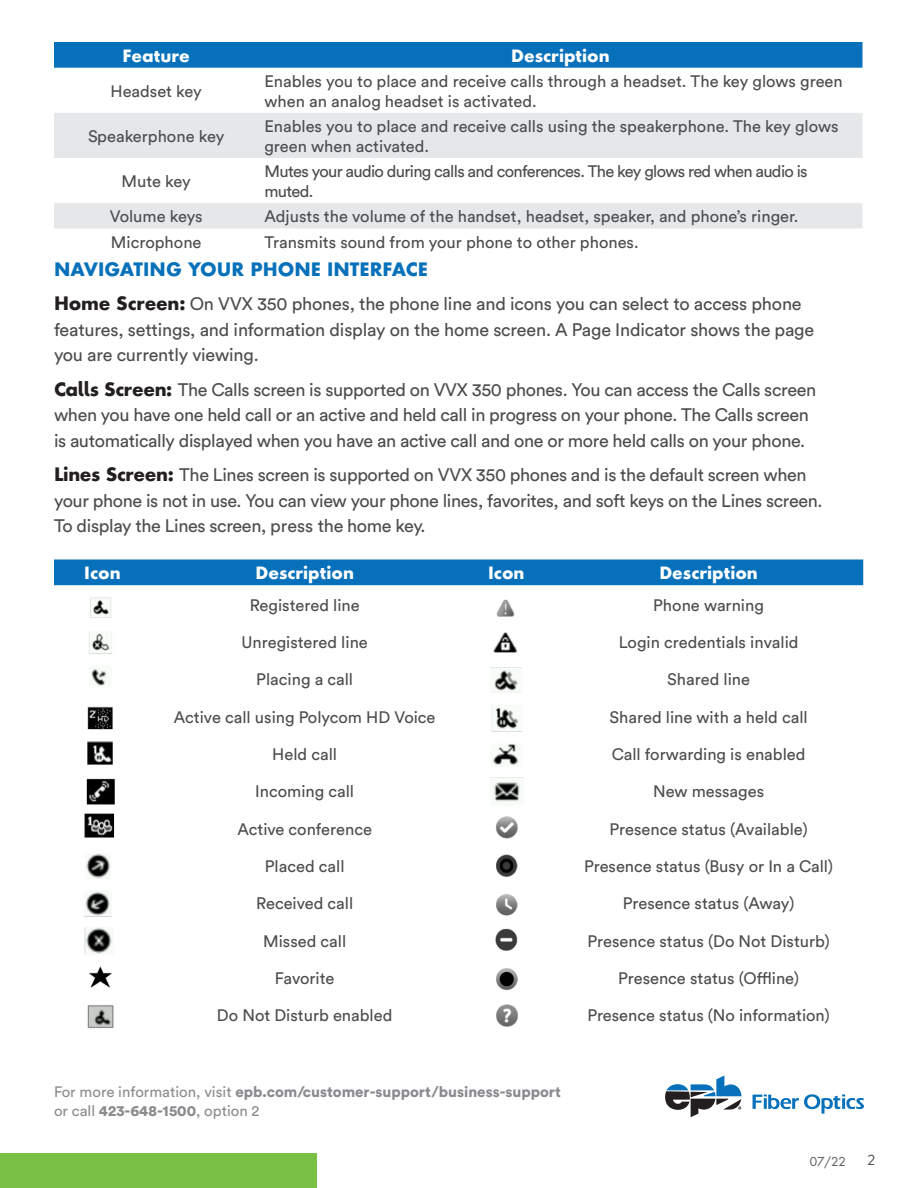
<style>
.page{position:relative;width:918px;height:1188px;background:#fff}
.page>*{position:absolute;margin:0;border:0;box-sizing:border-box;transform-origin:0 0}
.t1{font:18px/25.5px "Circular Std";letter-spacing:-.02em;color:#4b4c4d}
.t2{font:700 18px "Futura Next";color:#0671ba}
.t3{font:16.5px/19.8px "Circular Std";color:#4b4c4d}
.t4{font:16.5px/19.8px "Circular Std";letter-spacing:-.04em;color:#4b4c4d}
.t5{font:700 16.5px "Futura Next";color:#fff}
.t6{font:900 15px/19.5px "Circular Std";color:#898b8e}
.t7{font:15px "Brandon Grotesque";color:#4b4c4d}
.t8{font:12px "Futura Next";color:#57585a}
.s1{font-family:"Futura Next";font-weight:700;color:#231f20}
.s2{font-weight:400}
</style>
<div class="page">
<svg style="left:665px;top:1076px;width:76px;height:41px"></svg>
<svg style="left:753px;top:1094px;width:111px;height:20px"></svg>
<div style="left:0;top:1153px;width:317px;height:35px;background:#79c144"></div>
<div style="left:54px;top:42px;width:808px;height:26px;background:#0671ba"></div>
<svg style="left:54px;top:113px;width:808px;height:115px;fill:#e6e7e9"></svg>
<div style="left:54px;top:560px;width:809px;height:25px;background:#0671ba"></div>
<img style="left:90px;top:597px;width:21px;height:21px">
<img style="left:89px;top:631px;width:23px;height:23px">
<img style="left:91px;top:669px;width:16px;height:18px">
<img style="left:87px;top:706px;width:26px;height:24px">
<img style="left:87px;top:741px;width:26px;height:24px">
<img style="left:496px;top:599px;width:19px;height:18px">
<img style="left:493px;top:632px;width:24px;height:21px">
<img style="left:491px;top:667px;width:30px;height:25px">
<img style="left:491px;top:705px;width:31px;height:27px">
<img style="left:492px;top:744px;width:27px;height:21px">
<img style="left:86px;top:778px;width:29px;height:27px">
<img style="left:84px;top:813px;width:31px;height:25px">
<img style="left:86px;top:854px;width:25px;height:24px">
<img style="left:84px;top:891px;width:27px;height:26px">
<img style="left:84px;top:927px;width:28px;height:28px">
<img style="left:89px;top:966px;width:23px;height:22px">
<img style="left:87px;top:1005px;width:26px;height:24px">
<img style="left:491px;top:777px;width:32px;height:25px">
<img style="left:495px;top:816px;width:23px;height:23px">
<img style="left:496px;top:854px;width:22px;height:24px">
<img style="left:496px;top:894px;width:22px;height:22px">
<img style="left:495px;top:928px;width:23px;height:23px">
<img style="left:496px;top:968px;width:22px;height:22px">
<img style="left:496px;top:1004px;width:22px;height:23px">
<p class="t5" style="left:123px;top:44px;width:69px">Feature</p>
<p class="t5" style="left:511px;top:44px;width:100px">Description</p>
<p class="t3" style="left:111px;top:81px;width:93px">Headset key</p>
<p class="t3" style="left:264px;top:71px;width:580px">Enables you to place and receive calls through a headset. The key glows green when an analog headset is activated.</p>
<p class="t3" style="left:88px;top:126px;width:138px">Speakerphone key</p>
<p class="t3" style="left:264px;top:116px;width:576px">Enables you to place and receive calls using the speakerphone. The key glows green when activated.</p>
<p class="t3" style="left:122px;top:171px;width:71px">Mute key</p>
<p class="t4" style="left:264px;top:161px;width:545px">Mutes your audio during calls and conferences. The key glows red when audio is muted.</p>
<p class="t3" style="left:110px;top:207px;width:94px">Volume keys</p>
<p class="t3" style="left:264px;top:207px;width:535px">Adjusts the volume of the handset, headset, speaker, and phone’s ringer.</p>
<p class="t3" style="left:111px;top:232px;width:92px">Microphone</p>
<p class="t3" style="left:264px;top:232px;width:376px">Transmits sound from your phone to other phones.</p>
<p class="t2" style="left:54px;top:257px;width:376px">NAVIGATING YOUR PHONE INTERFACE</p>
<p class="t1" style="left:54px;top:291px;width:762px"><span class="s1">Home Screen:</span> On VVX 350 phones, the phone line and icons you can select to access phone features, settings, and information display on the home screen. A Page Indicator shows the page you are currently viewing.</p>
<p class="t1" style="left:54px;top:377px;width:764px"><span class="s1">Calls Screen:</span> The Calls screen is supported on VVX 350 phones. You can access the Calls screen when you have one held call or an active and held call in progress on your phone. The Calls screen is automatically displayed when you have an active call and one or more held calls on your phone.</p>
<p class="t1" style="left:54px;top:462px;width:770px"><span class="s1">Lines Screen:</span> The Lines screen is supported on VVX 350 phones and is the default screen when your phone is not in use. You can view your phone lines, favorites, and soft keys on the Lines screen.<br>To display the Lines screen, press the home key.</p>
<p class="t5" style="left:84px;top:562px;width:38px">Icon</p>
<p class="t5" style="left:255px;top:562px;width:100px">Description</p>
<p class="t5" style="left:488px;top:562px;width:38px">Icon</p>
<p class="t5" style="left:659px;top:562px;width:100px">Description</p>
<p class="t3" style="left:250px;top:595px;width:112px">Registered line</p>
<p class="t3" style="left:653px;top:595px;width:112px">Phone warning</p>
<p class="t3" style="left:242px;top:632px;width:128px">Unregistered line</p>
<p class="t3" style="left:619px;top:632px;width:181px">Login credentials invalid</p>
<p class="t3" style="left:256px;top:669px;width:98px">Placing a call</p>
<p class="t3" style="left:667px;top:669px;width:84px">Shared line</p>
<p class="t3" style="left:174px;top:707px;width:263px">Active call using Polycom HD Voice</p>
<p class="t3" style="left:610px;top:707px;width:200px">Shared line with a held call</p>
<p class="t3" style="left:272px;top:744px;width:66px">Held call</p>
<p class="t3" style="left:612px;top:744px;width:195px">Call forwarding is enabled</p>
<p class="t3" style="left:255px;top:781px;width:100px">Incoming call</p>
<p class="t3" style="left:653px;top:781px;width:113px">New messages</p>
<p class="t3" style="left:237px;top:819px;width:136px">Active conference</p>
<p class="t3" style="left:610px;top:819px;width:200px">Presence status (Available)</p>
<p class="t3" style="left:265px;top:856px;width:81px">Placed call</p>
<p class="t3" style="left:584px;top:856px;width:251px">Presence status (Busy or In a Call)</p>
<p class="t3" style="left:256px;top:893px;width:99px">Received call</p>
<p class="t3" style="left:623px;top:893px;width:173px">Presence status (Away)</p>
<p class="t3" style="left:263px;top:931px;width:85px">Missed call</p>
<p class="t3" style="left:588px;top:931px;width:244px">Presence status (Do Not Disturb)</p>
<p class="t3" style="left:275px;top:968px;width:61px">Favorite</p>
<p class="t3" style="left:618px;top:968px;width:182px">Presence status (Offline)</p>
<p class="t3" style="left:217px;top:1005px;width:177px">Do Not Disturb enabled</p>
<p class="t3" style="left:587px;top:1005px;width:244px">Presence status (No information)</p>
<p class="t6" style="left:54px;top:1081px;width:508px"><span class="s2">For more information, visit</span> epb.com/customer-support/business-support <span class="s2">or call</span> 423-648-1500<span class="s2">, option 2</span></p>
<p class="t8" style="left:810px;top:1153px;width:38px">07/22</p>
<p class="t7" style="left:867px;top:1149px;width:9px">2</p>
</div>
